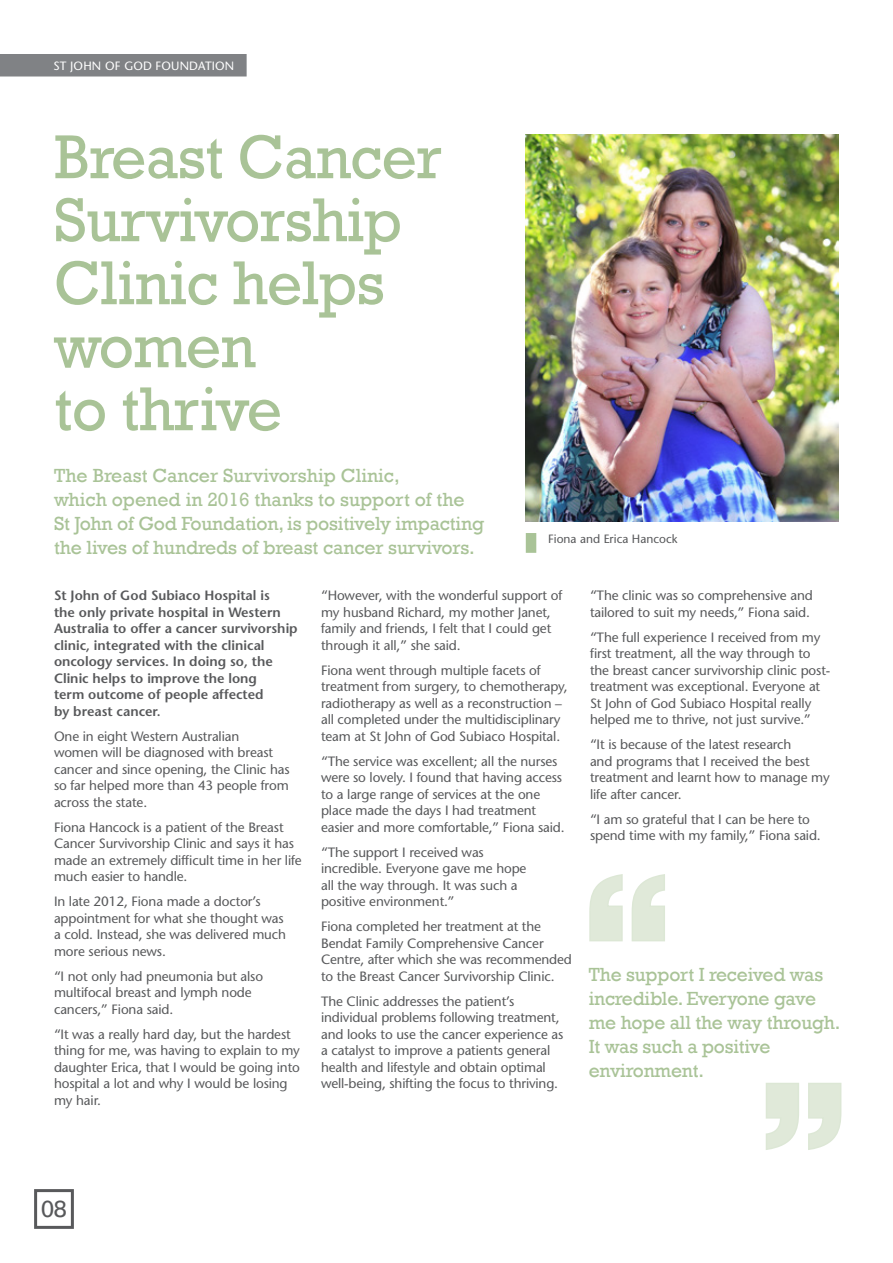
<style>
.page{position:relative;width:893px;height:1263px;background:#fff}
.page>*{position:absolute;margin:0;border:0;box-sizing:border-box;transform-origin:0 0}
.t1{font:63px/63px "Rockwell";letter-spacing:-.015em;color:#a9c397}
.t2{font:24px "Rockwell";color:#58595b}
.t3{font:19.5px/24px "Rockwell";letter-spacing:-.01em;color:#a9c397}
.t4{font:13.5px/16.5px "Stone Sans";letter-spacing:-.01em;color:#58595b}
.t5{font:600 13.5px/16.5px "Stone Sans";color:#58595b}
.t6{font:12px "Stone Sans";letter-spacing:.015em;color:#fff}
.t7{font:12px "Stone Sans";color:#58595b}
</style>
<div class="page">
<div style="left:34px;top:1189px;width:40px;height:40px;border:3px solid #58595b"></div>
<hr style="left:892px;top:579px;width:1px;height:684px;background:#c39ec9">
<div style="left:0;top:54px;width:247px;height:23px;background:#808285"></div>
<svg style="left:589px;top:874px;width:76px;height:68px"></svg>
<svg style="left:765px;top:1082px;width:77px;height:68px"></svg>
<img style="left:526px;top:135px;width:313px;height:386px">
<div style="left:526px;top:533px;width:10px;height:20px;background:#a9c397"></div>
<p class="t6" style="left:53px;top:58px;width:182px">ST JOHN OF GOD FOUNDATION</p>
<h1 class="t1" style="left:54px;top:127px;width:389px">Breast Cancer<br>Survivorship<br>Clinic helps women<br>to thrive</h1>
<h3 class="t3" style="left:54px;top:464px;width:432px">The Breast Cancer Survivorship Clinic,<br>which opened in 2016 thanks to support of the St John of God Foundation, is positively impacting the lives of hundreds of breast cancer survivors.</h3>
<p class="t4" style="left:321px;top:587px;width:243px">“However, with the wonderful support of my husband Richard, my mother Janet, family and friends, I felt that I could get through it all,” she said.</p>
<p class="t4" style="left:321px;top:662px;width:248px">Fiona went through multiple facets of treatment from surgery, to chemotherapy, radiotherapy as well as a reconstruction – all completed under the multidisciplinary team at St John of God Subiaco Hospital.</p>
<p class="t4" style="left:321px;top:753px;width:245px">“The service was excellent; all the nurses were so lovely. I found that having access to a large range of services at the one place made the days I had treatment easier and more comfortable,” Fiona said.</p>
<p class="t4" style="left:321px;top:844px;width:207px">“The support I received was incredible. Everyone gave me hope all the way through. It was such a positive environment.”</p>
<p class="t4" style="left:321px;top:918px;width:252px">Fiona completed her treatment at the Bendat Family Comprehensive Cancer Centre, after which she was recommended to the Breast Cancer Survivorship Clinic.</p>
<p class="t4" style="left:321px;top:993px;width:244px">The Clinic addresses the patient’s individual problems following treatment, and looks to use the cancer experience as a catalyst to improve a patients general health and lifestyle and obtain optimal well-being, shifting the focus to thriving.</p>
<p class="t7" style="left:548px;top:532px;width:131px">Fiona and Erica Hancock</p>
<p class="t4" style="left:590px;top:587px;width:224px">“The clinic was so comprehensive and tailored to suit my needs,” Fiona said.</p>
<p class="t4" style="left:590px;top:629px;width:242px">“The full experience I received from my first treatment, all the way through to the breast cancer survivorship clinic post&shy;treatment was exceptional. Everyone at St John of God Subiaco Hospital really helped me to thrive, not just survive.”</p>
<p class="t4" style="left:590px;top:736px;width:241px">“It is because of the latest research<br>and programs that I received the best treatment and learnt how to manage my life after cancer.</p>
<p class="t4" style="left:590px;top:810px;width:232px">“I am so grateful that I can be here to spend time with my family,” Fiona said.</p>
<p class="t5" style="left:54px;top:587px;width:245px">St John of God Subiaco Hospital is<br>the only private hospital in Western Australia to offer a cancer survivorship clinic, integrated with the clinical oncology services. In doing so, the Clinic helps to improve the long<br>term outcome of people affected<br>by breast cancer.</p>
<p class="t4" style="left:54px;top:728px;width:237px">One in eight Western Australian<br>women will be diagnosed with breast cancer and since opening, the Clinic has so far helped more than 43 people from across the state.</p>
<p class="t4" style="left:54px;top:819px;width:249px">Fiona Hancock is a patient of the Breast Cancer Survivorship Clinic and says it has made an extremely difficult time in her life much easier to handle.</p>
<p class="t4" style="left:54px;top:893px;width:234px">In late 2012, Fiona made a doctor’s appointment for what she thought was a cold. Instead, she was delivered much more serious news.</p>
<p class="t4" style="left:54px;top:968px;width:211px">“I not only had pneumonia but also multifocal breast and lymph node cancers,” Fiona said.</p>
<p class="t4" style="left:54px;top:1026px;width:247px">“It was a really hard day, but the hardest thing for me, was having to explain to my daughter Erica, that I would be going into hospital a lot and why I would be losing my hair.</p>
<h3 class="t3" style="left:589px;top:962px;width:253px">The support I received was incredible. Everyone gave me hope all the way through.<br>It was such a positive environment.</h3>
<h2 class="t2" style="left:41px;top:1195px;width:27px">08</h2>
</div>
